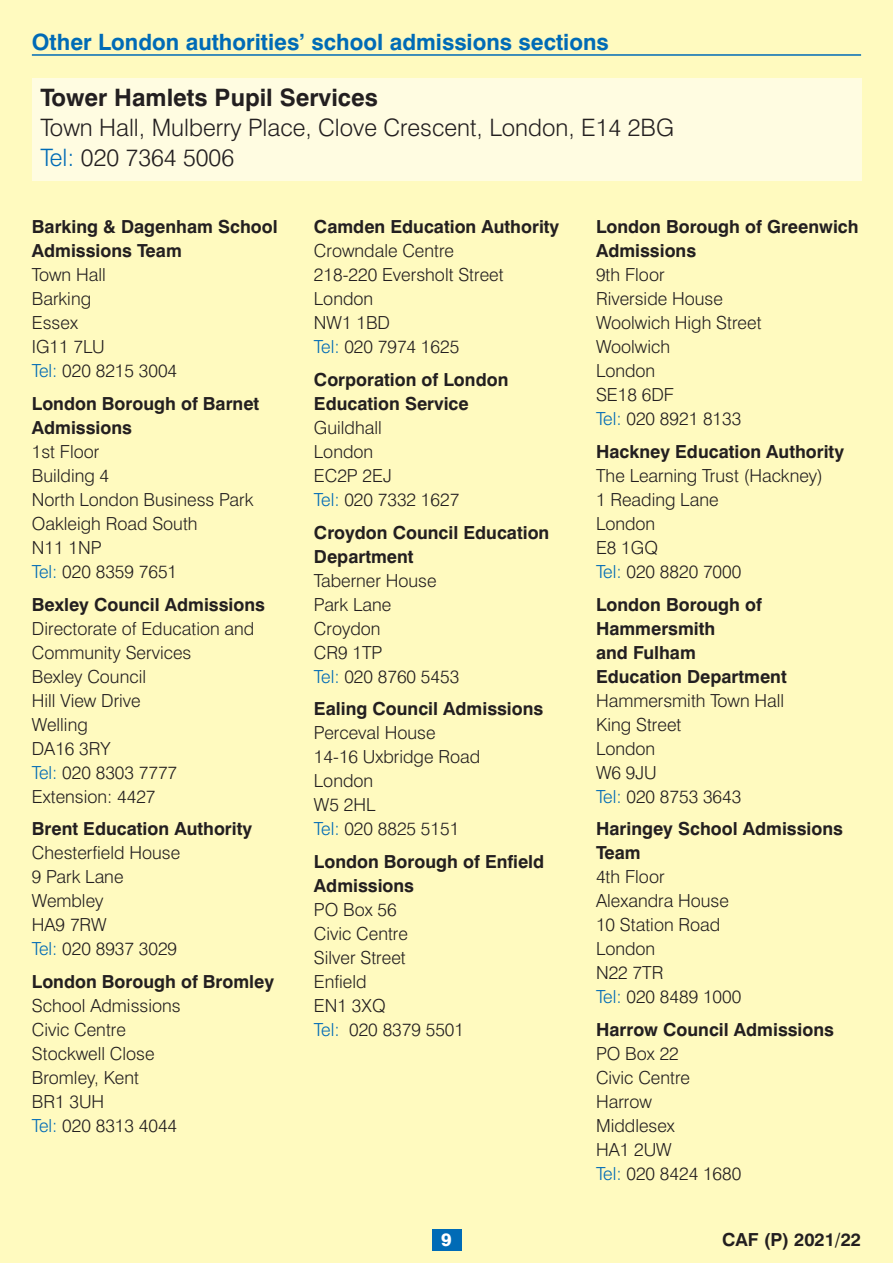
<style>
.page{position:relative;width:893px;height:1263px;background:#fffabf}
.page>*{position:absolute;margin:0;border:0;box-sizing:border-box;transform-origin:0 0}
.BOTH_-_body_general{font:300 24px/30px "Swiss 721 BT";color:#231f20}
.FORM_-_sections__blu{font:700 22.5px "Swiss 721 BT";color:#006bb6}
.FORM_-_addresses{font:300 18px/24px "Swiss 721 BT";color:#231f20}
.FORM_-_addresses-2{font:700 18px/24px "Swiss 721 BT";color:#231f20}
.t1{font:800 18px "Swiss 721 BT";color:#fff}
.s1{font-weight:700}
.s2{color:#006bb6}
.s3{font-weight:300}
.s4{font-weight:300;color:#006bb6}
</style>
<div class="page">
<div style="left:432px;top:1229px;width:29px;height:21px;background:#006bb6"></div>
<hr style="left:32px;top:54px;width:829px;height:2px;background:#006bb6">
<div style="left:32px;top:79px;width:829px;height:102px;background:#fffce1"></div>
<p class="FORM_-_sections__blu" style="left:32px;top:28px;width:578px">Other London authorities’ school admissions sections</p>
<p class="BOTH_-_body_general" style="left:40px;top:83px;width:635px"><span class="s1">Tower Hamlets Pupil Services<br></span>Town Hall, Mulberry Place, Clove Crescent, London, E14 2BG<br><span class="s2">Tel:</span> 020 7364 5006</p>
<p class="FORM_-_addresses" style="left:32px;top:215px;width:247px"><span class="s1">Barking &amp; Dagenham School<br>Admissions Team<br></span>Town Hall<br>Barking<br>Essex<br>IG11 7LU<br><span class="s2">Tel:</span> 020 8215 3004</p>
<p class="FORM_-_addresses" style="left:32px;top:391px;width:229px"><span class="s1">London Borough of Barnet<br>Admissions<br></span>1st Floor<br>Building 4<br>North London Business Park<br>Oakleigh Road South<br>N11 1NP<br><span class="s2">Tel:</span> 020 8359 7651</p>
<p class="FORM_-_addresses" style="left:32px;top:592px;width:235px"><span class="s1">Bexley Council Admissions<br></span>Directorate of Education and<br>Community Services<br>Bexley Council<br>Hill View Drive<br>Welling<br>DA16 3RY<br><span class="s2">Tel:</span> 020 8303 7777<br>Extension: 4427</p>
<p class="FORM_-_addresses" style="left:32px;top:816px;width:222px"><span class="s1">Brent Education Authority<br></span>Chesterfield House<br>9 Park Lane<br>Wembley<br>HA9 7RW<br><span class="s2">Tel:</span> 020 8937 3029</p>
<p class="FORM_-_addresses" style="left:32px;top:969px;width:244px"><span class="s1">London Borough of Bromley<br></span>School Admissions<br>Civic Centre<br>Stockwell Close<br>Bromley, Kent<br>BR1 3UH<br><span class="s2">Tel:</span> 020 8313 4044</p>
<p class="FORM_-_addresses" style="left:314px;top:215px;width:247px"><span class="s1">Camden Education Authority<br></span>Crowndale Centre<br>218-220 Eversholt Street<br>London<br>NW1 1BD<br><span class="s2">Tel:</span> 020 7974 1625</p>
<p class="FORM_-_addresses-2" style="left:314px;top:367px;width:196px">Corporation of London<br>Education Service<br><span class="s3">Guildhall<br>London<br>EC2P 2EJ<br></span><span class="s4">Tel:</span> <span class="s3">020 7332 1627</span></p>
<p class="FORM_-_addresses" style="left:314px;top:520px;width:237px"><span class="s1">Croydon Council Education<br>Department<br></span>Taberner House<br>Park Lane<br>Croydon<br>CR9 1TP<br><span class="s2">Tel:</span> 020 8760 5453</p>
<p class="FORM_-_addresses" style="left:314px;top:696px;width:231px"><span class="s1">Ealing Council Admissions<br></span>Perceval House<br>14-16 Uxbridge Road<br>London<br>W5 2HL<br><span class="s2">Tel:</span> 020 8825 5151</p>
<p class="FORM_-_addresses" style="left:314px;top:849px;width:232px"><span class="s1">London Borough of Enfield<br>Admissions<br></span>PO Box 56<br>Civic Centre<br>Silver Street<br>Enfield<br>EN1 3XQ<br><span class="s2">Tel:</span> 020 8379 5501</p>
<p class="FORM_-_addresses" style="left:596px;top:215px;width:264px"><span class="s1">London Borough of Greenwich<br>Admissions<br></span>9th Floor<br>Riverside House<br>Woolwich High Street<br>Woolwich<br>London<br>SE18 6DF<br><span class="s2">Tel:</span> 020 8921 8133</p>
<p class="FORM_-_addresses" style="left:596px;top:439px;width:249px"><span class="s1">Hackney Education Authority<br></span>The Learning Trust (Hackney)<br>1 Reading Lane<br>London<br>E8 1GQ<br><span class="s2">Tel:</span> 020 8820 7000</p>
<p class="FORM_-_addresses-2" style="left:596px;top:592px;width:192px">London Borough of<br>Hammersmith<br>and Fulham<br>Education Department<br><span class="s3">Hammersmith Town Hall<br>King Street<br>London<br>W6 9JU<br></span><span class="s4">Tel:</span> <span class="s3">020 8753 3643</span></p>
<p class="FORM_-_addresses" style="left:596px;top:816px;width:248px"><span class="s1">Haringey School Admissions<br>Team<br></span>4th Floor<br>Alexandra House<br>10 Station Road<br>London<br>N22 7TR<br><span class="s2">Tel:</span> 020 8489 1000</p>
<p class="FORM_-_addresses" style="left:596px;top:1017px;width:240px"><span class="s1">Harrow Council Admissions<br></span>PO Box 22<br>Civic Centre<br>Harrow<br>Middlesex<br>HA1 2UW<br><span class="s2">Tel:</span> 020 8424 1680</p>
<p class="t1" style="left:441px;top:1228px;width:12px">9</p>
<p class="FORM_-_addresses-2" style="left:722px;top:1227px;width:140px">CAF (P) 2021/22</p>
</div>
